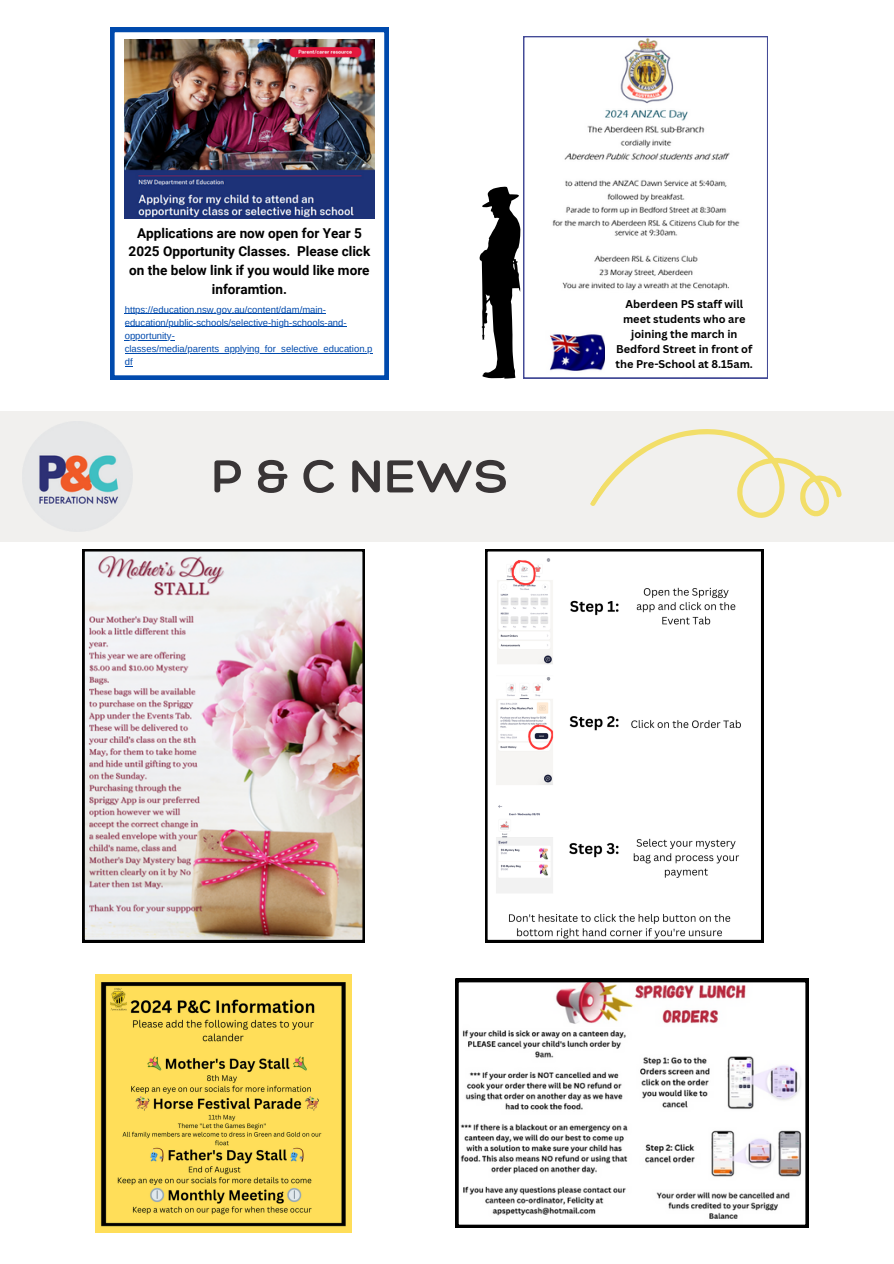
<style>
.page{position:relative;width:894px;height:1264px;background:#fff}
.page>*{position:absolute;margin:0;border:0;box-sizing:border-box;transform-origin:0 0}
.t1{font:300 50.25px "Hero";color:#393536}
.t2{font:700 13.5px/18.8px "Roboto";color:#000;text-align:center}
.t3{font:700 10.95px/14.9px "Canva Sans";color:#000;text-align:center}
.t4{font:9.45px/13px "Arimo";color:#004aad}
</style>
<div class="page">
<svg style="left:110px;top:28px;width:278px;height:352px"></svg>
<img style="left:125px;top:39px;width:249px;height:179px">
<hr style="left:125px;top:314px;width:201px;height:1px;background:#004aad">
<hr style="left:125px;top:327px;width:221px;height:1px;background:#004aad">
<hr style="left:125px;top:340px;width:50px;height:1px;background:#004aad">
<hr style="left:125px;top:353px;width:247px;height:1px;background:#004aad">
<div style="left:0;top:411px;width:893px;height:130px;background:#f1f0ee"></div>
<svg style="left:588px;top:376px;width:258px;height:240px"></svg>
<img style="left:22px;top:421px;width:110px;height:110px">
<svg style="left:455px;top:979px;width:353px;height:248px"></svg>
<svg style="left:485px;top:549px;width:278px;height:393px"></svg>
<img style="left:95px;top:974px;width:256px;height:258px">
<img style="left:83px;top:549px;width:281px;height:393px">
<svg style="left:523px;top:36px;width:244px;height:342px"></svg>
<div style="left:605px;top:294px;width:152px;height:81px;background:#fff"></div>
<svg style="left:479px;top:186px;width:42px;height:192px"></svg>
<h2 class="t2" style="left:128px;top:224px;width:243px">Applications are now open for Year 5<br>2025 Opportunity Classes. Please click on the below link if you would like more inforamtion.</h2>
<p class="t4" style="left:125px;top:303px;width:249px">https://education.nsw.gov.au/content/dam/main&shy;education/public-schools/selective-high-schools-and&shy;opportunity&shy;classes/media/parents_applying_for_selective_education.p df</p>
<h1 class="t1" style="left:211px;top:444px;width:298px">P &amp; C NEWS</h1>
<p class="t3" style="left:615px;top:296px;width:139px">Aberdeen PS staff will meet students who are joining the march in<br>Bedford Street in front of the Pre-School at 8.15am.</p>
</div>
